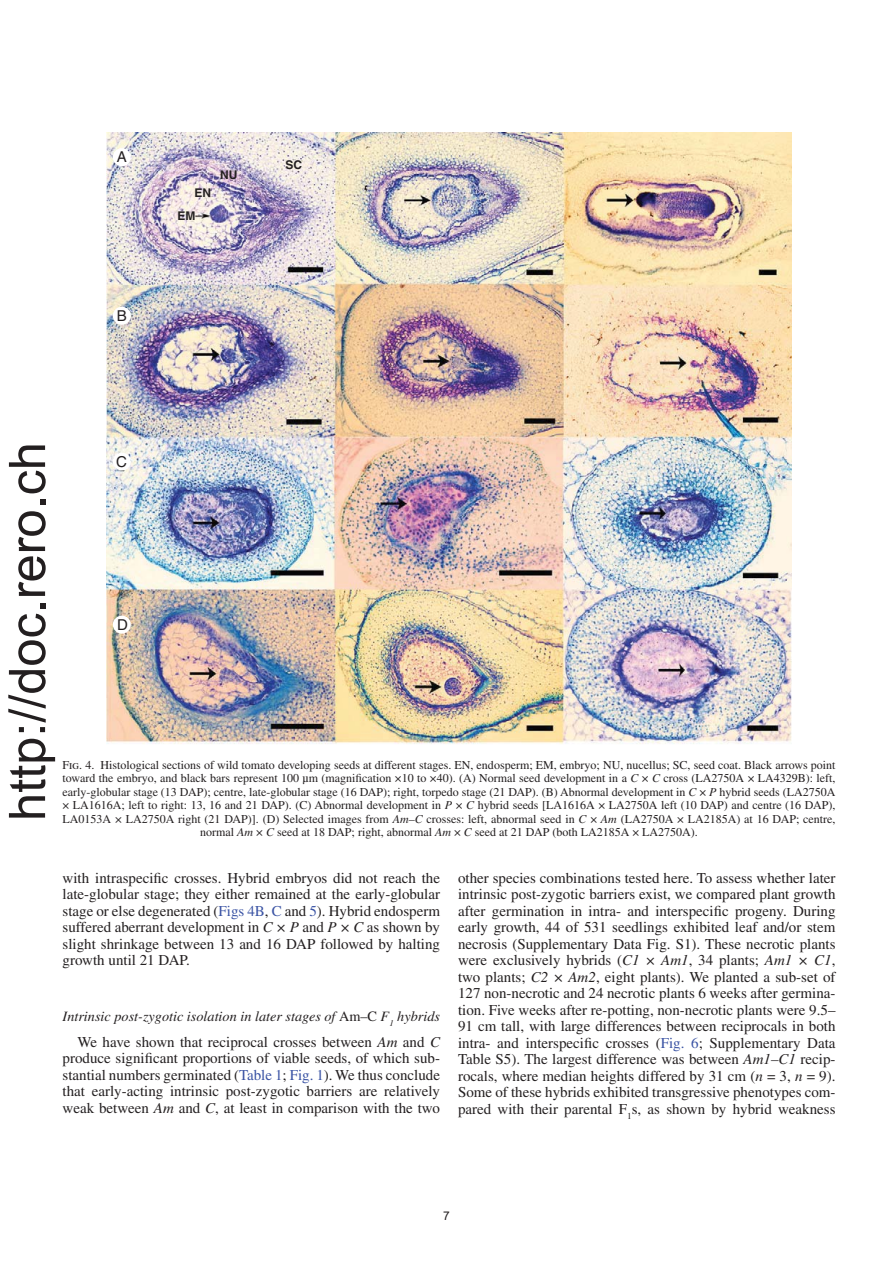
<style>
.page{position:relative;width:893px;height:1263px;background:#fff}
.page>*{position:absolute;margin:0;border:0;box-sizing:border-box;transform-origin:0 0}
.t1{font:50.55px "Arial";color:#231f20}
.t2{font:15px/16.5px "Times LT Std";color:#231f20;text-align:justify}
.t3{font:15px "Helvetica";color:#231f20}
.t4{font:italic 14.25px "Times LT Std";color:#231f20}
.t5{font:12px/13.5px "Times LT Std";color:#231f20;text-align:center}
.t6{font:700 12px/22.8px "Helvetica";color:#231f20}
.t7{font:12px "Arial";color:#231f20}
.s1{font-family:"Gandhari Unicode"}
.s2{font-style:italic}
.s3{color:#3a53a4}
.s4{font-style:normal}
</style>
<div class="page">
<img style="left:107px;top:133px;width:684px;height:611px">
<div style="left:113px;top:148px;width:18px;height:18px;background:#fff;border-radius:50%"></div>
<div style="left:113px;top:307px;width:18px;height:18px;background:#fff;border-radius:50%"></div>
<div style="left:113px;top:453px;width:18px;height:18px;background:#fff;border-radius:50%"></div>
<div style="left:113px;top:616px;width:18px;height:18px;background:#fff;border-radius:50%"></div>
<p class="t3" style="left:117px;top:151px;width:12px">A</p>
<p class="t3" style="left:117px;top:310px;width:12px">B</p>
<p class="t6" style="left:177px;top:183px;width:35px;text-indent:17px">EN<br>EM</p>
<p class="t6" style="left:220px;top:164px;width:19px">NU</p>
<p class="t6" style="left:285px;top:155px;width:18px">SC</p>
<h1 class="t1" style="left:-1px;top:821px;width:380px;rotate:-90deg">http://doc.rero.ch</h1>
<p class="t3" style="left:116px;top:456px;width:12px">C</p>
<p class="t3" style="left:117px;top:619px;width:12px">D</p>
<p class="t5" style="left:63px;top:759px;width:774px">Fig. 4. Histological sections of wild tomato developing seeds at different stages. EN, endosperm; EM, embryo; NU, nucellus; SC, seed coat. Black arrows point toward the embryo, and black bars represent 100 <span class="s1">µ</span>m (magnification ×10 to ×40). (A) Normal seed development in a <span class="s2">C</span> × <span class="s2">C</span> cross (LA2750A × LA4329B): left, early-globular stage (13 DAP); centre, late-globular stage (16 DAP); right, torpedo stage (21 DAP). (B) Abnormal development in <span class="s2">C</span> × <span class="s2">P</span> hybrid seeds (LA2750A × LA1616A; left to right: 13, 16 and 21 DAP). (C) Abnormal development in <span class="s2">P</span> × <span class="s2">C</span> hybrid seeds [LA1616A × LA2750A left (10 DAP) and centre (16 DAP), LA0153A × LA2750A right (21 DAP)]. (D) Selected images from <span class="s2">Am–C</span> crosses: left, abnormal seed in <span class="s2">C</span> × <span class="s2">Am</span> (LA2750A × LA2185A) at 16 DAP; centre, normal <span class="s2">Am</span> × <span class="s2">C</span> seed at 18 DAP; right, abnormal <span class="s2">Am</span> × <span class="s2">C</span> seed at 21 DAP (both LA2185A × LA2750A).</p>
<p class="t2" style="left:63px;top:871px;width:379px">with intraspecific crosses. Hybrid embryos did not reach the late-globular stage; they either remained at the early-globular stage or else degenerated (<span class="s3">Figs 4B</span>, <span class="s3">C</span> and <span class="s3">5</span>). Hybrid endosperm suffered aberrant development in <span class="s2">C × P</span> and <span class="s2">P × C</span> as shown by slight shrinkage between 13 and 16 DAP followed by halting growth until 21 DAP.</p>
<p class="t4" style="left:63px;top:1011px;width:379px">Intrinsic post-zygotic isolation in later stages of <span class="s4">Am–C</span> F<sub>1</sub> hybrids</p>
<p class="t2" style="left:63px;top:1035px;width:379px;text-indent:15px">We have shown that reciprocal crosses between <span class="s2">Am</span> and <span class="s2">C </span>produce significant proportions of viable seeds, of which sub&shy;stantial numbers germinated (<span class="s3">Table 1</span>; <span class="s3">Fig. 1</span>). We thus conclude that early-acting intrinsic post-zygotic barriers are relatively weak between <span class="s2">Am</span> and <span class="s2">C</span>, at least in comparison with the two</p>
<p class="t2" style="left:458px;top:871px;width:379px">other species combinations tested here. To assess whether later intrinsic post-zygotic barriers exist, we compared plant growth after germination in intra- and interspecific progeny. During early growth, 44 of 531 seedlings exhibited leaf and/or stem necrosis (Supplementary Data Fig. S1). These necrotic plants were exclusively hybrids (<span class="s2">C1 × Am1</span>, 34 plants; <span class="s2">Am1 × C1</span>, two plants; <span class="s2">C2 × Am2</span>, eight plants). We planted a sub-set of 127 non-necrotic and 24 necrotic plants 6 weeks after germina&shy;tion. Five weeks after re-potting, non-necrotic plants were 9.5– 91 cm tall, with large differences between reciprocals in both intra- and interspecific crosses (<span class="s3">Fig. 6</span>; Supplementary Data Table S5). The largest difference was between <span class="s2">Am1–C1</span> recip&shy;rocals, where median heights differed by 31 cm (<span class="s2">n</span> = 3, <span class="s2">n</span> = 9).<br>Some of these hybrids exhibited transgressive phenotypes com&shy;pared with their parental F<sub>1</sub>s, as shown by hybrid weakness</p>
<p class="t7" style="left:443px;top:1209px;width:8px">7</p>
</div>
